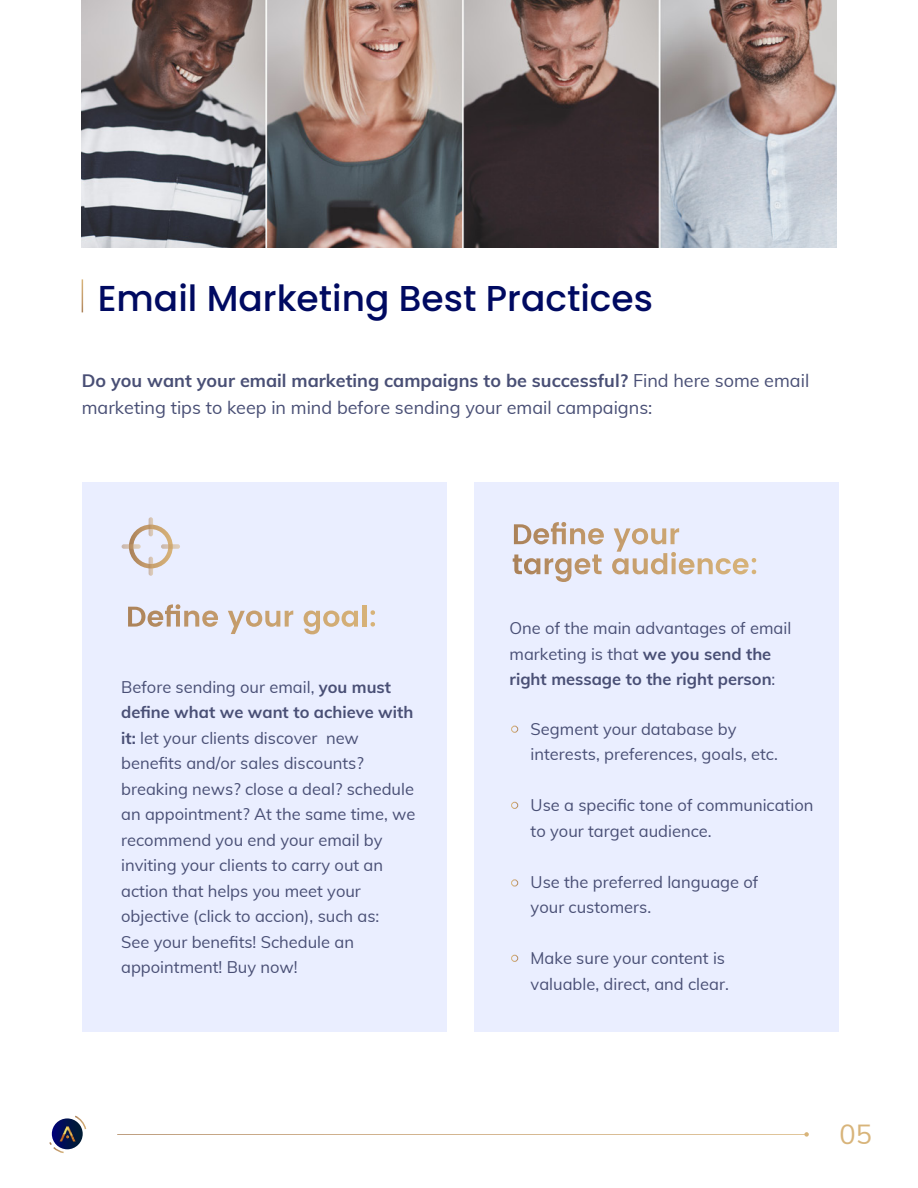
<style>
.page{position:relative;width:918px;height:1188px;background:#fff}
.page>*{position:absolute;margin:0;border:0;box-sizing:border-box;transform-origin:0 0}
.t1{font:500 36px "Poppins";color:#000a61}
.t2{font:27px "Muli";color:#d8b47a}
.t3{font:18px/27px "Muli";color:#494f75}
.t4{font:16.5px/25.5px "Muli";color:#494f75}
.s1{font-weight:700}
</style>
<div class="page">
<div style="left:474px;top:483px;width:365px;height:549px;background:#eaeeff"></div>
<div style="left:82px;top:482px;width:365px;height:549px;background:#eaeeff"></div>
<svg style="left:128px;top:604px;width:90px;height:23px"></svg>
<svg style="left:228px;top:611px;width:65px;height:23px"></svg>
<svg style="left:304px;top:611px;width:54px;height:23px"></svg>
<hr style="left:362px;top:605px;width:4px;height:22px;background:#d6b178">
<svg style="left:371px;top:610px;width:4px;height:17px"></svg>
<svg style="left:514px;top:522px;width:90px;height:22px"></svg>
<svg style="left:513px;top:555px;width:89px;height:27px"></svg>
<svg style="left:612px;top:528px;width:144px;height:46px"></svg>
<svg style="left:75px;top:1115px;width:12px;height:15px"></svg>
<svg style="left:49px;top:1140px;width:15px;height:13px"></svg>
<svg style="left:52px;top:1118px;width:31px;height:31px"></svg>
<img style="left:59px;top:1126px;width:16px;height:16px">
<svg style="left:804px;top:1132px;width:5px;height:5px"></svg>
<img style="left:82px;top:0;width:754px;height:247px">
<svg style="left:129px;top:525px;width:44px;height:43px"></svg>
<svg style="left:149px;top:517px;width:4px;height:19px"></svg>
<svg style="left:149px;top:557px;width:4px;height:19px"></svg>
<svg style="left:122px;top:544px;width:19px;height:5px"></svg>
<svg style="left:161px;top:544px;width:19px;height:5px"></svg>
<div style="left:511px;top:726px;width:7px;height:7px;border:1px solid #fff;border-radius:50%"></div>
<div style="left:511px;top:879px;width:7px;height:7px;border:1px solid #fff;border-radius:50%"></div>
<div style="left:511px;top:802px;width:7px;height:7px;border:1px solid #fff;border-radius:50%"></div>
<div style="left:511px;top:955px;width:7px;height:7px;border:1px solid #fff;border-radius:50%"></div>
<h1 class="t1" style="left:98px;top:277px;width:557px">Email Marketing Best Practices</h1>
<p class="t3" style="left:82px;top:366px;width:729px"><span class="s1">Do you want your email marketing campaigns to be successful?</span> Find here some email marketing tips to keep in mind before sending your email campaigns:</p>
<p class="t4" style="left:121px;top:673px;width:296px">Before sending our email, <span class="s1">you must define what we want to achieve with it:</span> let your clients discover new benefits and/or sales discounts? breaking news? close a deal? schedule an appointment? At the same time, we recommend you end your email by inviting your clients to carry out an action that helps you meet your objective (click to accion), such as:<br>See your benefits! Schedule an appointment! Buy now!</p>
<p class="t4" style="left:510px;top:615px;width:283px">One of the main advantages of email marketing is that <span class="s1">we you send the right message to the right person</span>:</p>
<p class="t4" style="left:531px;top:715px;width:249px">Segment your database by interests, preferences, goals, etc.</p>
<p class="t4" style="left:531px;top:792px;width:284px">Use a specific tone of communication to your target audience.</p>
<p class="t4" style="left:531px;top:868px;width:229px">Use the preferred language of your customers.</p>
<p class="t4" style="left:531px;top:945px;width:200px">Make sure your content is valuable, direct, and clear.</p>
<h2 class="t2" style="left:840px;top:1115px;width:34px">05</h2>
</div>
